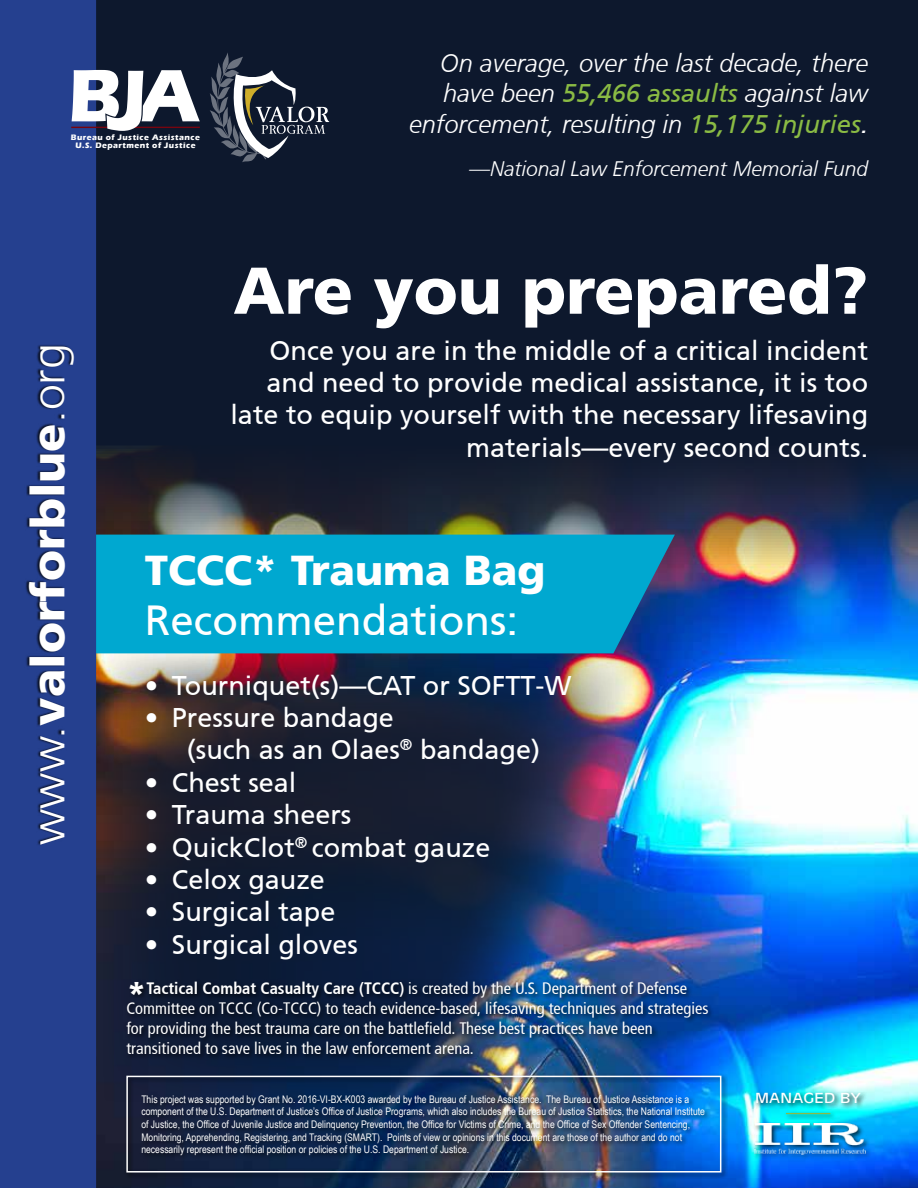
<style>
.page{position:relative;width:918px;height:1188px;background:#fff}
.page>*{position:absolute;margin:0;border:0;box-sizing:border-box;transform-origin:0 0}
.t1{font:800 66px "Articulate";color:#fff}
.t2{font:800 46.5px "Articulate";color:#fff}
.t3{font:42px "Articulate";color:#fff}
.t4{font:800 42px "Articulate";color:#fff}
.t5{font:27px/32.4px "Articulate";color:#fff}
.t6{font:italic 300 25.5px/30.6px "Articulate";color:#fff;text-align:right}
.t7{font:italic 300 21px "Articulate";color:#fff}
.t8{font:16.5px/19.8px "Articulate Narrow";color:#fff}
.t9{font:13.65px "Antique Olive";letter-spacing:.01em;color:#fff;scale:1.17 1}
.t10{font:10.5px/12.6px "Arial Narrow";color:#fff}
.t11{font:700 8.1px/8.1px "Eras ITC";letter-spacing:.06em;color:#fff;text-align:center}
.s1{font-weight:400;color:#8abb44}
.s2{font-weight:400}
.s3{font-weight:300}
.s4{font-family:"Articulate";font-weight:800;font-size:33px}
.s5{font-weight:700}
</style>
<div class="page">
<div style="left:0;top:0;width:918px;height:851px;background:#0d182d"></div>
<img style="left:96px;top:445px;width:822px;height:743px">
<img style="left:103px;top:653px;width:545px;height:449px">
<div style="left:96px;top:535px;width:579px;height:118px;background:#00a8d0"></div>
<div style="left:0;top:0;width:96px;height:1188px;background:#25408f"></div>
<div style="left:25px;top:345px;width:49px;height:501px;background:#000;opacity:.75"></div>
<div style="left:124px;top:1073px;width:604px;height:106px;background:#000;opacity:.75"></div>
<div style="left:126px;top:1076px;width:595px;height:97px;border:2px solid #fff"></div>
<div style="left:753px;top:1091px;width:119px;height:70px;background:#000;opacity:.75"></div>
<img style="left:754px;top:1124px;width:112px;height:30px">
<hr style="left:786px;top:1113px;width:44px;height:1px;background:#8abb44">
<svg style="left:210px;top:53px;width:119px;height:109px"></svg>
<hr style="left:71px;top:127px;width:129px;height:1px;background:#77040f">
<svg style="left:72px;top:70px;width:128px;height:61px"></svg>
<div style="left:125px;top:979px;width:590px;height:81px;background:#000;opacity:.75"></div>
<p class="t11" style="left:71px;top:133px;width:131px">Bureau of Justice Assistance<br>U.S. Department of Justice</p>
<h3 class="t6" style="left:409px;top:47px;width:461px">On average, over the last decade, there have been <span class="s1">55,466 assaults</span> against law enforcement, resulting in <span class="s1">15,175 injuries</span><span class="s2">.</span></h3>
<h3 class="t7" style="left:469px;top:156px;width:401px">—National Law Enforcement Memorial Fund</h3>
<h2 class="t2" style="left:20px;top:845px;width:503px;rotate:-90deg"><span class="s3">www.</span>valorforblue<span class="s3">.org</span></h2>
<h1 class="t1" style="left:233px;top:251px;width:636px">Are you prepared?</h1>
<h3 class="t5" style="left:230px;top:334px;width:639px;text-align:right">Once you are in the middle of a critical incident and need to provide medical assistance, it is too late to equip yourself with the necessary lifesaving materials—every second counts.</h3>
<h3 class="t4" style="left:145px;top:545px;width:402px">TCCC* Trauma Bag</h3>
<h3 class="t3" style="left:145px;top:596px;width:375px">Recommendations:</h3>
<h3 class="t5" style="left:145px;top:669px;width:428px">• Tourniquet(s)—CAT or SOFTT-W</h3>
<h3 class="t5" style="left:187px;top:701px;width:355px;text-indent:-42px">• Pressure bandage<br>(such as an Olaes<sup>®</sup> bandage)</h3>
<h3 class="t5" style="left:145px;top:766px;width:153px">• Chest seal</h3>
<h3 class="t5" style="left:145px;top:798px;width:208px">• Trauma sheers</h3>
<h3 class="t5" style="left:145px;top:831px;width:347px">• QuickClot<sup>®</sup> combat gauze</h3>
<h3 class="t5" style="left:145px;top:863px;width:182px">• Celox gauze</h3>
<h3 class="t5" style="left:145px;top:896px;width:192px">• Surgical tape</h3>
<h3 class="t5" style="left:145px;top:928px;width:215px">• Surgical gloves</h3>
<p class="t8" style="left:126px;top:979px;width:584px"><span class="s4">*</span><span class="s5">Tactical Combat Casualty Care (TCCC)</span> is created by the U.S. Department of Defense Committee on TCCC (Co-TCCC) to teach evidence-based, lifesaving techniques and strategies for providing the best trauma care on the battlefield. These best practices have been transitioned to save lives in the law enforcement arena.</p>
<p class="t10" style="left:141px;top:1092px;width:565px">This project was supported by Grant No. 2016-VI-BX-K003 awarded by the Bureau of Justice Assistance. The Bureau of Justice Assistance is a component of the U.S. Department of Justice’s Office of Justice Programs, which also includes the Bureau of Justice Statistics, the National Institute of Justice, the Office of Juvenile Justice and Delinquency Prevention, the Office for Victims of Crime, and the Office of Sex Offender Sentencing, Monitoring, Apprehending, Registering, and Tracking (SMART). Points of view or opinions in this document are those of the author and do not necessarily represent the official position or policies of the U.S. Department of Justice.</p>
<h3 class="t9" style="left:755px;top:1090px;width:92px">MANAGED BY</h3>
</div>
